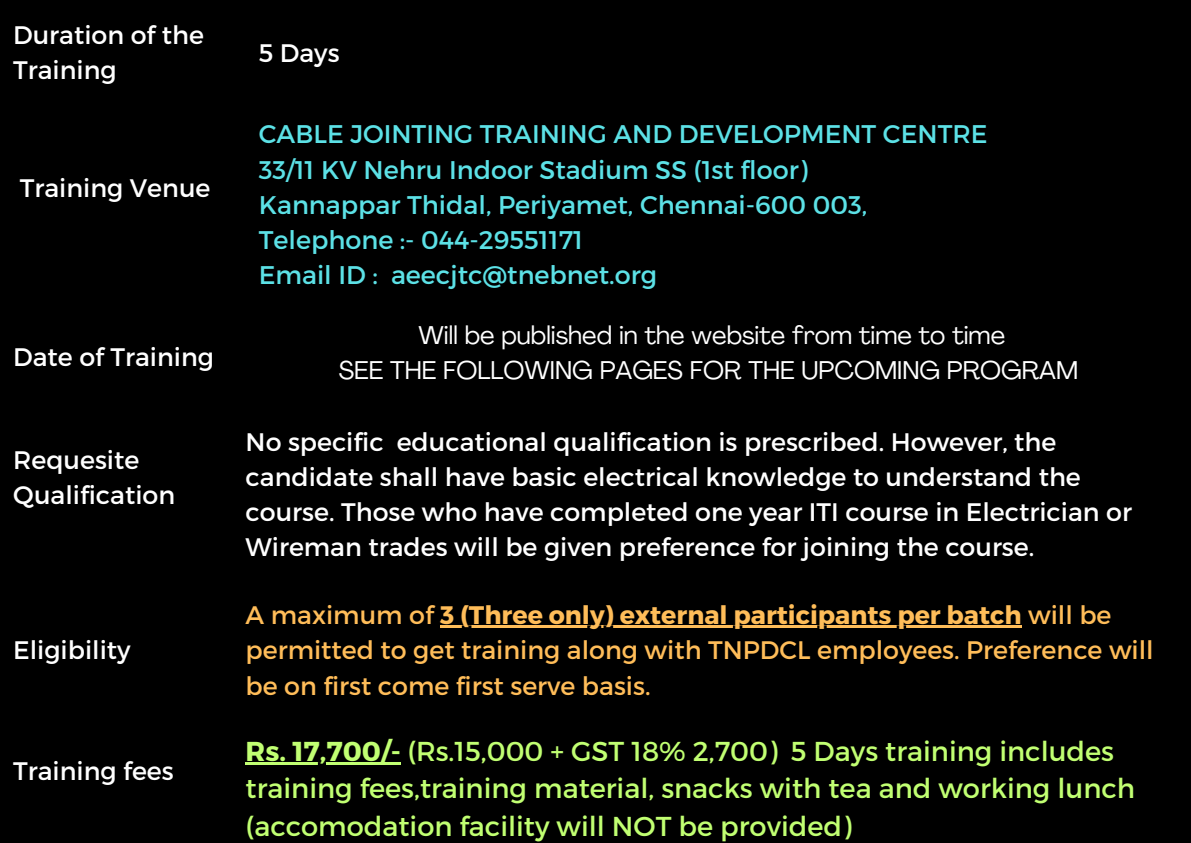
<style>
.page{position:relative;width:1191px;height:843px;background:#fff}
.page>*{position:absolute;margin:0;border:0;box-sizing:border-box;transform-origin:0 0}
.t1{font:27.3px/37.5px "Montserrat";color:#c1ff72}
.t2{font:25.5px "Montserrat";color:#5ce1e6}
.t3{font:25.3px/35.2px "Montserrat";color:#fff}
.t4{font:25.3px/35.2px "Montserrat";color:#ffbd59}
.t5{font:25.3px "Agrandir";color:#fff}
.t6{font:700 25.3px "Montserrat";color:#ffbd59}
.s1{font-weight:400}
.s2{font-weight:700}
</style>
<div class="page">
<div style="left:0;top:0;width:1190px;height:842px;background:#000"></div>
<hr style="left:440px;top:625px;width:581px;height:2px;background:#ffbd59">
<hr style="left:245px;top:762px;width:156px;height:2px;background:#c1ff72">
<hr style="left:0;top:842px;width:1184px;height:1px;background:#000">
<p class="t3" style="left:13px;top:16px;width:192px">Duration of the</p>
<p class="t3" style="left:13px;top:51px;width:105px">Training</p>
<p class="t3" style="left:20px;top:168px;width:192px">Training Venue</p>
<p class="t3" style="left:13px;top:338px;width:202px">Date of Training</p>
<p class="t3" style="left:13px;top:440px;width:163px">Requesite<br>Qualification</p>
<p class="t3" style="left:13px;top:631px;width:119px">Eligibility</p>
<p class="t3" style="left:13px;top:752px;width:162px">Training fees</p>
<p class="t3" style="left:259px;top:34px;width:82px">5 Days</p>
<p class="t2" style="left:259px;top:117px;width:730px">CABLE JOINTING TRAINING AND DEVELOPMENT CENTRE</p>
<p class="t2" style="left:259px;top:153px;width:550px">33/11 KV Nehru Indoor Stadium SS (1st floor)</p>
<p class="t2" style="left:259px;top:188px;width:610px">Kannappar Thidal, Periyamet, Chennai-600 003,</p>
<p class="t2" style="left:259px;top:223px;width:326px">Telephone :- 044-29551171</p>
<p class="t2" style="left:259px;top:258px;width:400px">Email ID : aeecjtc@tnebnet.org</p>
<p class="t5" style="left:418px;top:324px;width:588px">Will be published in the website from time to time</p>
<p class="t5" style="left:338px;top:360px;width:741px">SEE THE FOLLOWING PAGES FOR THE UPCOMING PROGRAM</p>
<p class="t3" style="left:245px;top:422px;width:887px">No specific educational qualification is prescribed. However, the candidate shall have basic electrical knowledge to understand the course. Those who have completed one year ITI course in Electrician or Wireman trades will be given preference for joining the course.</p>
<p class="t6" style="left:245px;top:598px;width:867px"><span class="s1">A maximum of</span> 3 (Three only) external participants per batch <span class="s1">will be</span></p>
<p class="t4" style="left:245px;top:631px;width:909px">permitted to get training along with TNPDCL employees. Preference will be on first come first serve basis.</p>
<p class="t1" style="left:245px;top:730px;width:890px"><span class="s2">Rs. 17,700/-</span> (Rs.15,000 + GST 18% 2,700) 5 Days training includes training fees,training material, snacks with tea and working lunch (accomodation facility will NOT be provided)</p>
</div>
